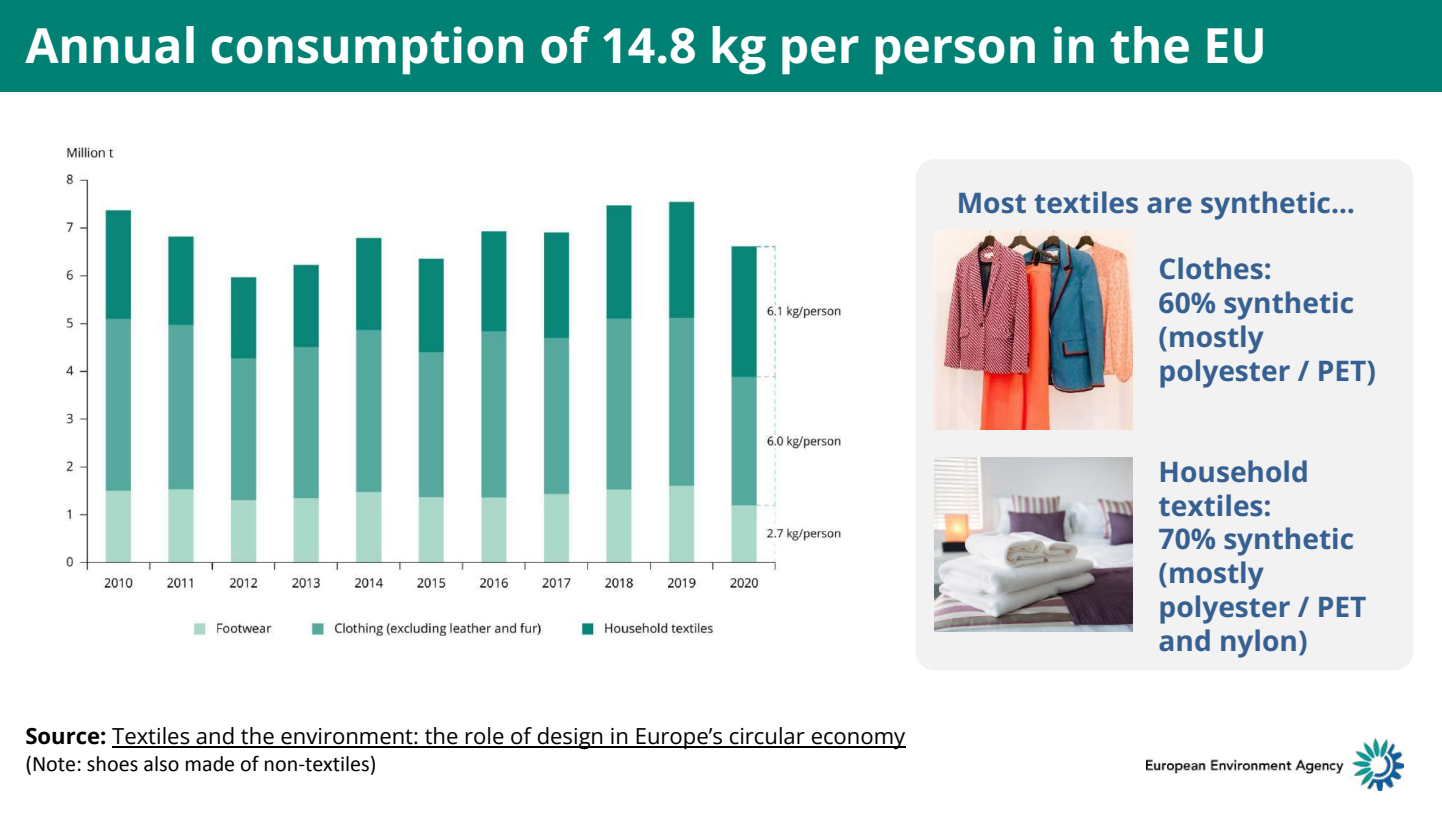
<style>
.page{position:relative;width:1442px;height:813px;background:#fff}
.page>*{position:absolute;margin:0;border:0;box-sizing:border-box;transform-origin:0 0}
.t1{font:700 48.15px "Open Sans";color:#fff}
.t2{font:700 28.05px/33.8px "Open Sans";color:#366092}
.t3{font:22.05px "Open Sans";color:#000}
.t4{font:22.05px "Calibri";color:#000}
.s1{font-weight:700}
</style>
<div class="page">
<div style="left:0;top:0;width:1441px;height:92px;background:#008173"></div>
<img style="left:1146px;top:738px;width:257px;height:52px">
<div style="left:916px;top:159px;width:497px;height:511px;background:#f2f2f2"></div>
<hr style="left:112px;top:745px;width:793px;height:2px;background:#000">
<img style="left:66px;top:146px;width:774px;height:489px">
<img style="left:934px;top:230px;width:198px;height:199px">
<img style="left:934px;top:457px;width:198px;height:174px">
<h1 class="t1" style="left:25px;top:11px;width:1242px">Annual consumption of 14.8 kg per person in the EU</h1>
<p class="t2" style="left:956px;top:185px;width:400px">Most textiles are synthetic…</p>
<p class="t2" style="left:1158px;top:251px;width:219px">Clothes:<br>60% synthetic (mostly polyester / PET)</p>
<p class="t3" style="left:25px;top:720px;width:881px"><span class="s1">Source:</span> Textiles and the environment: the role of design in Europe’s circular economy</p>
<p class="t4" style="left:25px;top:751px;width:353px">(Note: shoes also made of non-textiles)</p>
<p class="t2" style="left:1158px;top:454px;width:209px">Household textiles:<br>70% synthetic (mostly polyester / PET and nylon)</p>
</div>
